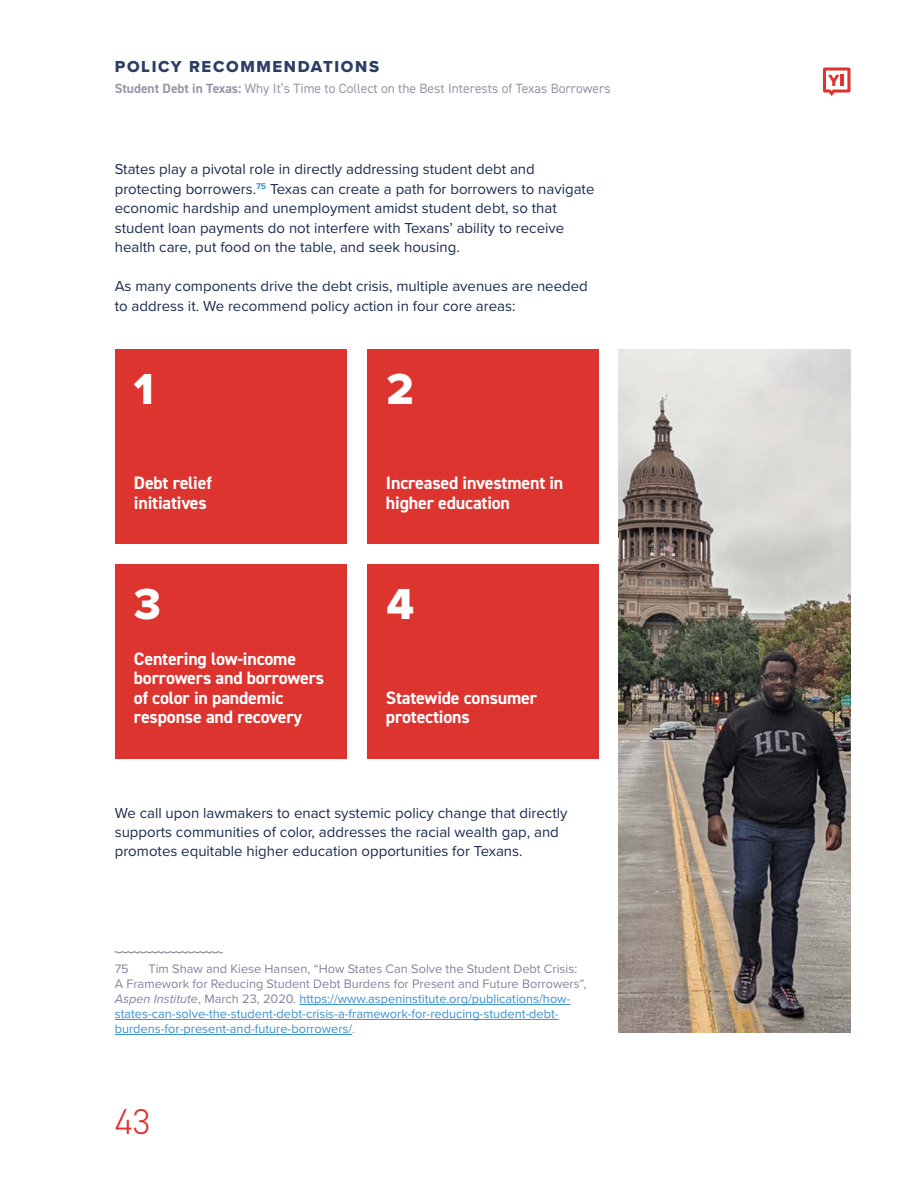
<style>
.page{position:relative;width:918px;height:1188px;background:#fff}
.page>*{position:absolute;margin:0;border:0;box-sizing:border-box;transform-origin:0 0}
.t1{font:45px "Proxima Nova Extrabld";color:#fff}
.t2{font:300 36px "DIN2014";color:#dd3430}
.t3{font:700 18px/19.5px "DIN2014";letter-spacing:-.01em;color:#fff}
.t4{font:16.5px "Proxima Nova Extrabld";letter-spacing:.1em;color:#2c3e65}
.t5{font:15px/19.5px "Proxima Nova";color:#1c2d4f}
.t6{font:13.5px "DIN2014";color:#9897a9}
.t7{font:12.75px/15px "Proxima Nova";color:#3c90ce}
.t8{font:12.75px "Proxima Nova";color:#84849e}
.s1{font-weight:700}
.s2{color:#84849e}
.s3{font-style:italic;color:#84849e}
</style>
<div class="page">
<svg style="left:823px;top:67px;width:27px;height:29px"></svg>
<svg style="left:114px;top:951px;width:109px;height:3px"></svg>
<hr style="left:300px;top:1004px;width:270px;height:1px;background:#3c90ce">
<hr style="left:115px;top:1019px;width:444px;height:1px;background:#3c90ce">
<hr style="left:115px;top:1034px;width:237px;height:1px;background:#3c90ce">
<div style="left:115px;top:350px;width:231px;height:194px;background:#dd3430"></div>
<div style="left:115px;top:564px;width:231px;height:195px;background:#dd3430"></div>
<div style="left:367px;top:350px;width:231px;height:194px;background:#dd3430"></div>
<div style="left:367px;top:564px;width:231px;height:195px;background:#dd3430"></div>
<img style="left:619px;top:350px;width:231px;height:683px">
<p class="t4" style="left:115px;top:54px;width:266px">POLICY RECOMMENDATIONS</p>
<p class="t6" style="left:115px;top:80px;width:497px"><span class="s1">Student Debt in Texas:</span> Why It’s Time to Collect on the Best Interests of Texas Borrowers</p>
<p class="t5" style="left:115px;top:159px;width:481px">States play a pivotal role in directly addressing student debt and protecting borrowers.<sup>75</sup> Texas can create a path for borrowers to navigate economic hardship and unemployment amidst student debt, so that student loan payments do not interfere with Texans’ ability to receive health care, put food on the table, and seek housing.</p>
<p class="t5" style="left:115px;top:276px;width:475px">As many components drive the debt crisis, multiple avenues are needed to address it. We recommend policy action in four core areas:</p>
<h1 class="t1" style="left:134px;top:356px;width:22px">1</h1>
<p class="t3" style="left:134px;top:473px;width:79px">Debt relief initiatives</p>
<h1 class="t1" style="left:386px;top:356px;width:29px">2</h1>
<p class="t3" style="left:386px;top:473px;width:179px">Increased investment in higher education</p>
<h1 class="t1" style="left:134px;top:570px;width:29px">3</h1>
<h1 class="t1" style="left:386px;top:570px;width:29px">4</h1>
<p class="t3" style="left:134px;top:648px;width:192px">Centering low-income borrowers and borrowers of color in pandemic response and recovery</p>
<p class="t3" style="left:386px;top:687px;width:153px">Statewide consumer protections</p>
<p class="t5" style="left:115px;top:802px;width:454px">We call upon lawmakers to enact systemic policy change that directly supports communities of color, addresses the racial wealth gap, and promotes equitable higher education opportunities for Texans.</p>
<p class="t7" style="left:115px;top:960px;width:473px;text-indent:34px"><span class="s2">Tim Shaw and Kiese Hansen, “How States Can Solve the Student Debt Crisis:<br>A Framework for Reducing Student Debt Burdens for Present and Future Borrowers”, </span><span class="s3">Aspen Institute</span><span class="s2">, March 23, 2020.</span> https://www.aspeninstitute.org/publications/how&shy;states-can-solve-the-student-debt-crisis-a-framework-for-reducing-student-debt&shy;burdens-for-present-and-future-borrowers/<span class="s2">.</span></p>
<p class="t8" style="left:115px;top:959px;width:16px">75</p>
<h2 class="t2" style="left:115px;top:1100px;width:37px">43</h2>
</div>
